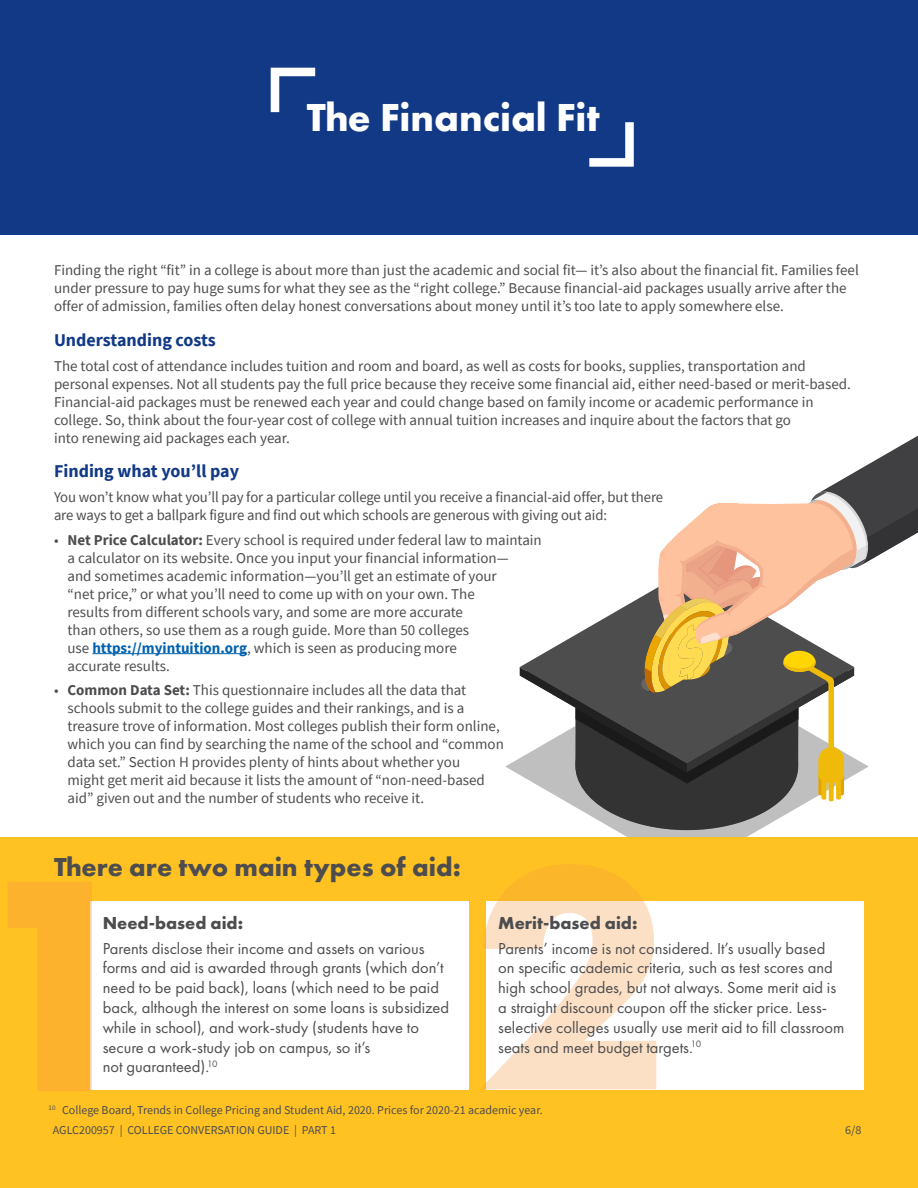
<style>
.page{position:relative;width:918px;height:1188px;background:#fff}
.page>*{position:absolute;margin:0;border:0;box-sizing:border-box;transform-origin:0 0}
.t1{font:700 40.5px "Futura PT";color:#fff}
.t2{font:700 27px "Futura PT";color:#4d4d4f}
.t3{font:700 18px "Source Sans Pro";color:#123985}
.t4{font:700 18px "Futura PT";color:#4d4d4f}
.t5{font:16.5px/19.8px "Futura PT";color:#4d4d4f}
.t6{font:15px/18px "Source Sans Pro";color:#4d4d4f}
.t7{font:12px "Source Sans Pro";color:#4d4d4f}
.s1{font-weight:700}
.s2{font-weight:700;color:#0061af}
</style>
<div class="page">
<svg style="left:505px;top:758px;width:243px;height:79px"></svg>
<svg style="left:520px;top:435px;width:398px;height:401px"></svg>
<hr style="left:92px;top:653px;width:155px;height:1px;background:#0061af">
<div style="left:0;top:837px;width:917px;height:351px;background:#ffc222"></div>
<div style="left:91px;top:901px;width:378px;height:189px;background:#fff"></div>
<div style="left:486px;top:901px;width:378px;height:189px;background:#fff"></div>
<div style="left:0;top:0;width:918px;height:234px;background:#123985"></div>
<svg style="left:8px;top:882px;width:84px;height:209px"></svg>
<svg style="left:481px;top:864px;width:175px;height:225px"></svg>
<svg style="left:271px;top:68px;width:44px;height:44px"></svg>
<svg style="left:589px;top:122px;width:45px;height:45px"></svg>
<h1 class="t1" style="left:307px;top:91px;width:294px">The Financial Fit</h1>
<p class="t6" style="left:54px;top:261px;width:806px">Finding the right “fit” in a college is about more than just the academic and social fit— it’s also about the financial fit. Families feel under pressure to pay huge sums for what they see as the “right college.” Because financial-aid packages usually arrive after the offer of admission, families often delay honest conversations about money until it’s too late to apply somewhere else.</p>
<p class="t3" style="left:54px;top:328px;width:163px">Understanding costs</p>
<p class="t6" style="left:54px;top:356px;width:798px">The total cost of attendance includes tuition and room and board, as well as costs for books, supplies, transportation and personal expenses. Not all students pay the full price because they receive some financial aid, either need-based or merit-based.<br>Financial-aid packages must be renewed each year and could change based on family income or academic performance in college. So, think about the four-year cost of college with annual tuition increases and inquire about the factors that go<br>into renewing aid packages each year.</p>
<p class="t3" style="left:54px;top:459px;width:187px">Finding what you’ll pay</p>
<p class="t6" style="left:54px;top:488px;width:611px">You won’t know what you’ll pay for a particular college until you receive a financial-aid offer, but there are ways to get a ballpark figure and find out which schools are generous with giving out aid:</p>
<p class="t6" style="left:68px;top:530px;width:476px;text-indent:-14px">• <span class="s1">Net Price Calculator:</span> Every school is required under federal law to maintain a calculator on its website. Once you input your financial information—<br>and sometimes academic information—you’ll get an estimate of your<br>“net price,” or what you’ll need to come up with on your own. The<br>results from different schools vary, and some are more accurate<br>than others, so use them as a rough guide. More than 50 colleges<br>use <span class="s2">https://myintuition.org</span>, which is seen as producing more<br>accurate results.</p>
<p class="t6" style="left:68px;top:681px;width:438px;text-indent:-14px">• <span class="s1">Common Data Set:</span> This questionnaire includes all the data that schools submit to the college guides and their rankings, and is a treasure trove of information. Most colleges publish their form online, which you can find by searching the name of the school and “common data set.” Section H provides plenty of hints about whether you<br>might get merit aid because it lists the amount of “non-need-based aid” given out and the number of students who receive it.</p>
<h2 class="t2" style="left:54px;top:850px;width:408px">There are two main types of aid:</h2>
<p class="t4" style="left:103px;top:912px;width:142px">Need-based aid:</p>
<p class="t5" style="left:103px;top:938px;width:348px">Parents disclose their income and assets on various forms and aid is awarded through grants (which don’t need to be paid back), loans (which need to be paid back, although the interest on some loans is subsidized while in school), and work-study (students have to secure a work-study job on campus, so it’s<br>not guaranteed).<sup>10</sup></p>
<p class="t4" style="left:498px;top:912px;width:141px">Merit-based aid:</p>
<p class="t5" style="left:498px;top:938px;width:348px">Parents’ income is not considered. It’s usually based on specific academic criteria, such as test scores and high school grades, but not always. Some merit aid is a straight discount coupon off the sticker price. Less&shy;selective colleges usually use merit aid to fill classroom seats and meet budget targets.<sup>10</sup></p>
<p class="t7" style="left:49px;top:1103px;width:496px"><sup>10</sup> College Board, Trends in College Pricing and Student Aid, 2020. Prices for 2020-21 academic year.</p>
<p class="t7" style="left:53px;top:1122px;width:285px">AGLC200957 | COLLEGE CONVERSATION GUIDE | PART 1</p>
<p class="t7" style="left:845px;top:1122px;width:18px">6/8</p>
</div>
